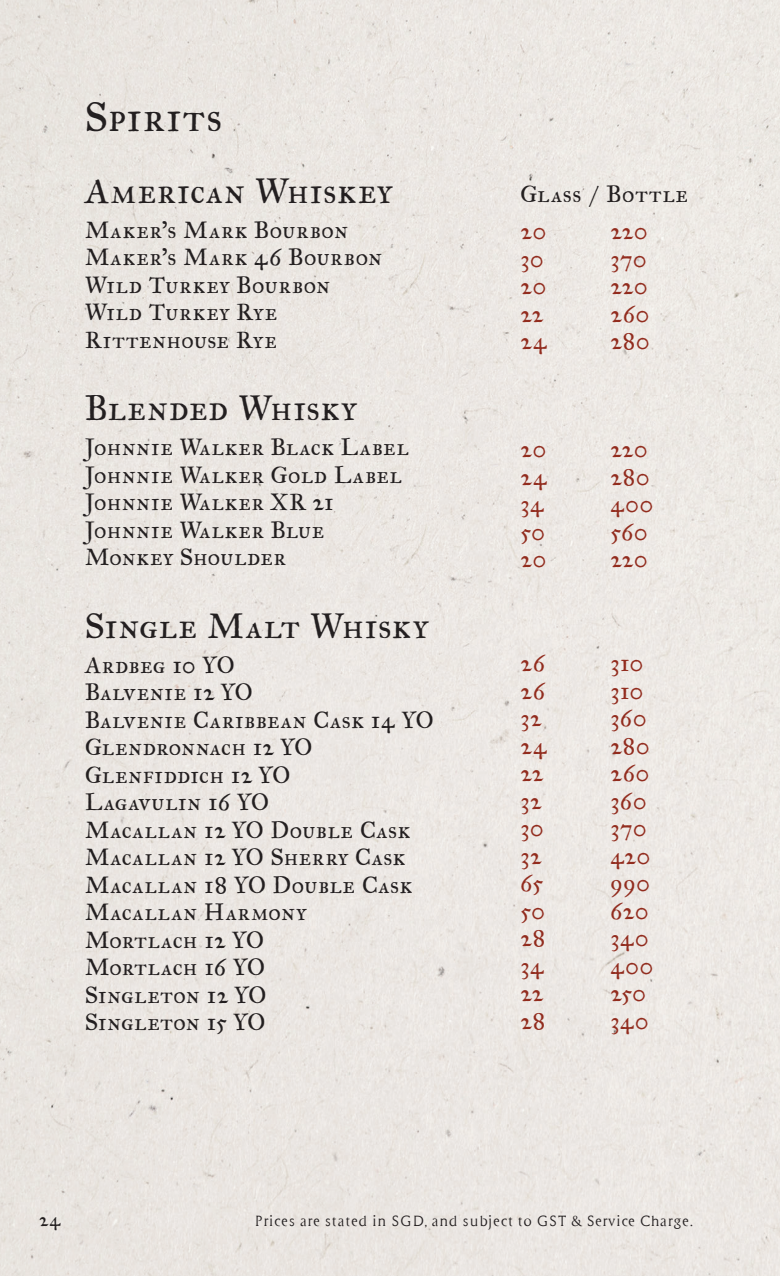
<style>
.page{position:relative;width:780px;height:1276px;background:#ebe7e2}
.page>*{position:absolute;margin:0;border:0;box-sizing:border-box;transform-origin:0 0}
.t1{font:35px "IM FELL Great Primer Roman SC";letter-spacing:.05em;color:#231f20}
.t2{font:30px "IM FELL Great Primer Roman SC";letter-spacing:.045em;color:#231f20}
.t3{font:20px/27.5px "IM FELL Great Primer Roman SC";letter-spacing:.045em;color:#231f20}
.t4{font:20px "IM FELL Great Primer Roman SC";letter-spacing:.045em;color:#922c1e}
.t5{font:16.25px "IM FELL Great Primer Roman SC";color:#231f20}
.t6{font:13.75px "Cyan Neue W00";letter-spacing:.04em;color:#231f20}
</style>
<div class="page">
<h1 class="t1" style="left:85px;top:94px;width:139px">Spirits</h1>
<h2 class="t2" style="left:85px;top:171px;width:308px">American Whiskey</h2>
<p class="t3" style="left:85px;top:217px;width:298px">Maker’s Mark Bourbon<br>Maker’s Mark 46 Bourbon<br>Wild Turkey Bourbon<br>Wild Turkey Rye<br>Rittenhouse Rye</p>
<h2 class="t2" style="left:85px;top:389px;width:273px">Blended Whisky</h2>
<p class="t3" style="left:85px;top:434px;width:325px">Johnnie Walker Black Label<br>Johnnie Walker Gold Label<br>Johnnie Walker XR 21<br>Johnnie Walker Blue<br>Monkey Shoulder</p>
<h2 class="t2" style="left:85px;top:606px;width:344px">Single Malt Whisky</h2>
<p class="t3" style="left:85px;top:652px;width:350px">Ardbeg 10 YO<br>Balvenie 12 YO<br>Balvenie Caribbean Cask 14 YO<br>Glendronnach 12 YO<br>Glenfiddich 12 YO<br>Lagavulin 16 YO<br>Macallan 12 YO Double Cask<br>Macallan 12 YO Sherry Cask<br>Macallan 18 YO Double Cask<br>Macallan Harmony<br>Mortlach 12 YO<br>Mortlach 16 YO<br>Singleton 12 YO<br>Singleton 15 YO</p>
<p class="t3" style="left:520px;top:180px;width:169px">Glass / Bottle</p>
<p class="t4" style="left:520px;top:218px;width:27px">20</p>
<p class="t4" style="left:610px;top:218px;width:39px">220</p>
<p class="t4" style="left:520px;top:245px;width:25px">30</p>
<p class="t4" style="left:610px;top:245px;width:38px">370</p>
<p class="t4" style="left:520px;top:273px;width:27px">20</p>
<p class="t4" style="left:610px;top:273px;width:39px">220</p>
<p class="t4" style="left:520px;top:300px;width:24px">22</p>
<p class="t4" style="left:610px;top:300px;width:40px">260</p>
<p class="t4" style="left:520px;top:328px;width:28px">24</p>
<p class="t4" style="left:610px;top:328px;width:41px">280</p>
<p class="t4" style="left:520px;top:436px;width:27px">20</p>
<p class="t4" style="left:610px;top:436px;width:39px">220</p>
<p class="t4" style="left:520px;top:464px;width:28px">24</p>
<p class="t4" style="left:610px;top:464px;width:41px">280</p>
<p class="t4" style="left:520px;top:491px;width:25px">34</p>
<p class="t4" style="left:610px;top:491px;width:44px">400</p>
<p class="t4" style="left:520px;top:519px;width:26px">50</p>
<p class="t4" style="left:610px;top:519px;width:39px">560</p>
<p class="t4" style="left:520px;top:546px;width:27px">20</p>
<p class="t4" style="left:610px;top:546px;width:39px">220</p>
<p class="t4" style="left:520px;top:650px;width:26px">26</p>
<p class="t4" style="left:610px;top:650px;width:34px">310</p>
<p class="t4" style="left:520px;top:678px;width:26px">26</p>
<p class="t4" style="left:610px;top:678px;width:34px">310</p>
<p class="t4" style="left:520px;top:705px;width:22px">32</p>
<p class="t4" style="left:610px;top:705px;width:38px">360</p>
<p class="t4" style="left:520px;top:733px;width:28px">24</p>
<p class="t4" style="left:610px;top:733px;width:41px">280</p>
<p class="t4" style="left:520px;top:760px;width:24px">22</p>
<p class="t4" style="left:610px;top:760px;width:40px">260</p>
<p class="t4" style="left:520px;top:788px;width:22px">32</p>
<p class="t4" style="left:610px;top:788px;width:38px">360</p>
<p class="t4" style="left:520px;top:815px;width:25px">30</p>
<p class="t4" style="left:610px;top:815px;width:38px">370</p>
<p class="t4" style="left:520px;top:843px;width:22px">32</p>
<p class="t4" style="left:610px;top:843px;width:41px">420</p>
<p class="t4" style="left:520px;top:870px;width:24px">65</p>
<p class="t4" style="left:610px;top:870px;width:41px">990</p>
<p class="t4" style="left:520px;top:898px;width:26px">50</p>
<p class="t4" style="left:610px;top:898px;width:40px">620</p>
<p class="t4" style="left:520px;top:925px;width:26px">28</p>
<p class="t4" style="left:610px;top:925px;width:40px">340</p>
<p class="t4" style="left:520px;top:953px;width:25px">34</p>
<p class="t4" style="left:610px;top:953px;width:44px">400</p>
<p class="t4" style="left:520px;top:980px;width:24px">22</p>
<p class="t4" style="left:610px;top:980px;width:37px">250</p>
<p class="t4" style="left:520px;top:1008px;width:26px">28</p>
<p class="t4" style="left:610px;top:1008px;width:40px">340</p>
<p class="t5" style="left:39px;top:1209px;width:23px">24</p>
<p class="t6" style="left:254px;top:1212px;width:440px">Prices are stated in SGD, and subject to GST &amp; Service Charge.</p>
</div>
